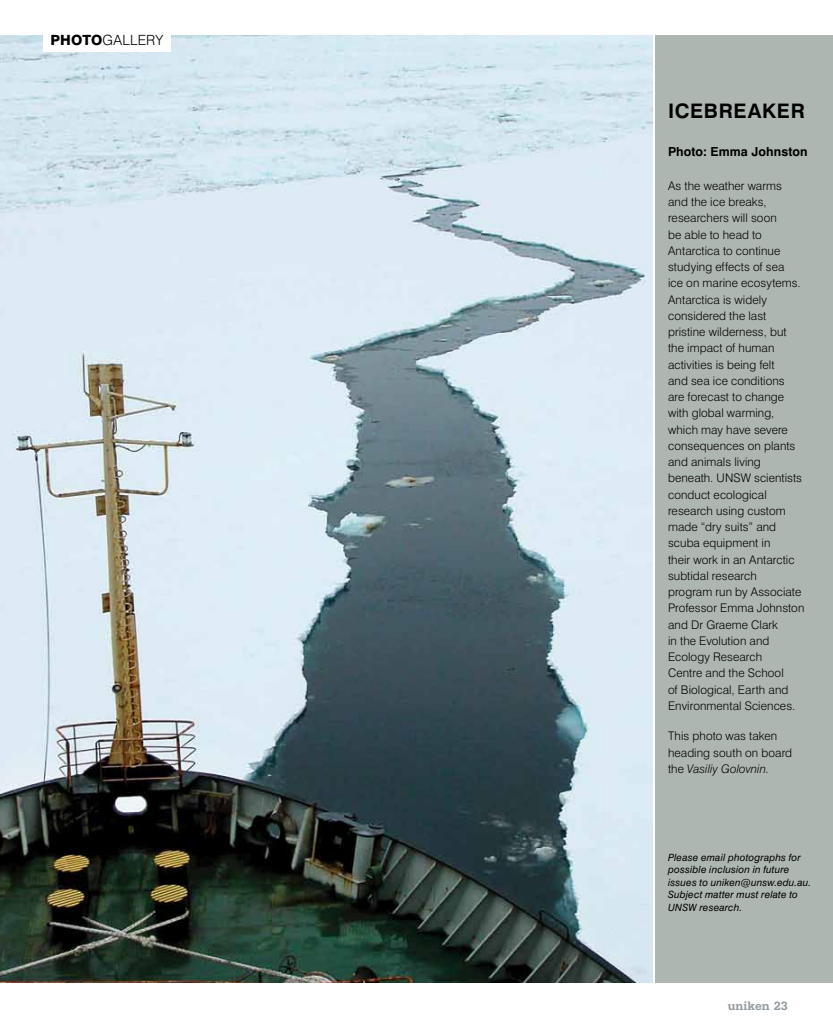
<style>
.page{position:relative;width:833px;height:1028px;background:#fff}
.page>*{position:absolute;margin:0;border:0;box-sizing:border-box;transform-origin:0 0}
.t1{font:700 20px "Swiss 721 BT";color:#000}
.t2{font:300 14px "Swiss 721 BT";color:#000}
.t3{font:700 12.5px "Swiss 721 BT";letter-spacing:.01em;color:#000}
.t4{font:500 12.5px "Serifa BEFOP";color:#949ca1}
.t5{font:300 11.88px/16.2px "Swiss 721 BT";letter-spacing:.005em;color:#000}
.t6{font:italic 10px/12.5px "Swiss 721 BT";letter-spacing:.015em;color:#000}
.s1{font-weight:800}
.s2{font-style:italic}
</style>
<div class="page">
<div style="left:655px;top:35px;width:178px;height:948px;background:#aeb6b1"></div>
<img style="left:0;top:35px;width:652px;height:948px">
<div style="left:43px;top:24px;width:127px;height:28px;background:#fff"></div>
<p class="t2" style="left:50px;top:31px;width:62px"><span class="s1">photo</span>gallery</p>
<h1 class="t1" style="left:668px;top:99px;width:132px">icebreaker</h1>
<p class="t3" style="left:668px;top:144px;width:141px">Photo: Emma Johnston</p>
<p class="t5" style="left:668px;top:177px;width:138px">As the weather warms and the ice breaks, researchers will soon<br>be able to head to<br>Antarctica to continue studying effects of sea<br>ice on marine ecosytems.<br>Antarctica is widely considered the last pristine wilderness, but the impact of human activities is being felt<br>and sea ice conditions<br>are forecast to change with global warming, which may have severe consequences on plants and animals living beneath. UNSW scientists conduct ecological research using custom made “dry suits” and scuba equipment in<br>their work in an Antarctic subtidal research<br>program run by Associate<br>Professor Emma Johnston and Dr Graeme Clark<br>in the Evolution and<br>Ecology Research<br>Centre and the School<br>of Biological, Earth and<br>Environmental Sciences.</p>
<p class="t5" style="left:668px;top:728px;width:126px">This photo was taken heading south on board the <span class="s2">Vasiliy Golovnin</span>.</p>
<p class="t6" style="left:668px;top:850px;width:145px">Please email photographs for possible inclusion in future issues to uniken@unsw.edu.au.<br>Subject matter must relate to<br>UNSW research.</p>
<p class="t4" style="left:728px;top:998px;width:62px">uniken 23</p>
</div>
